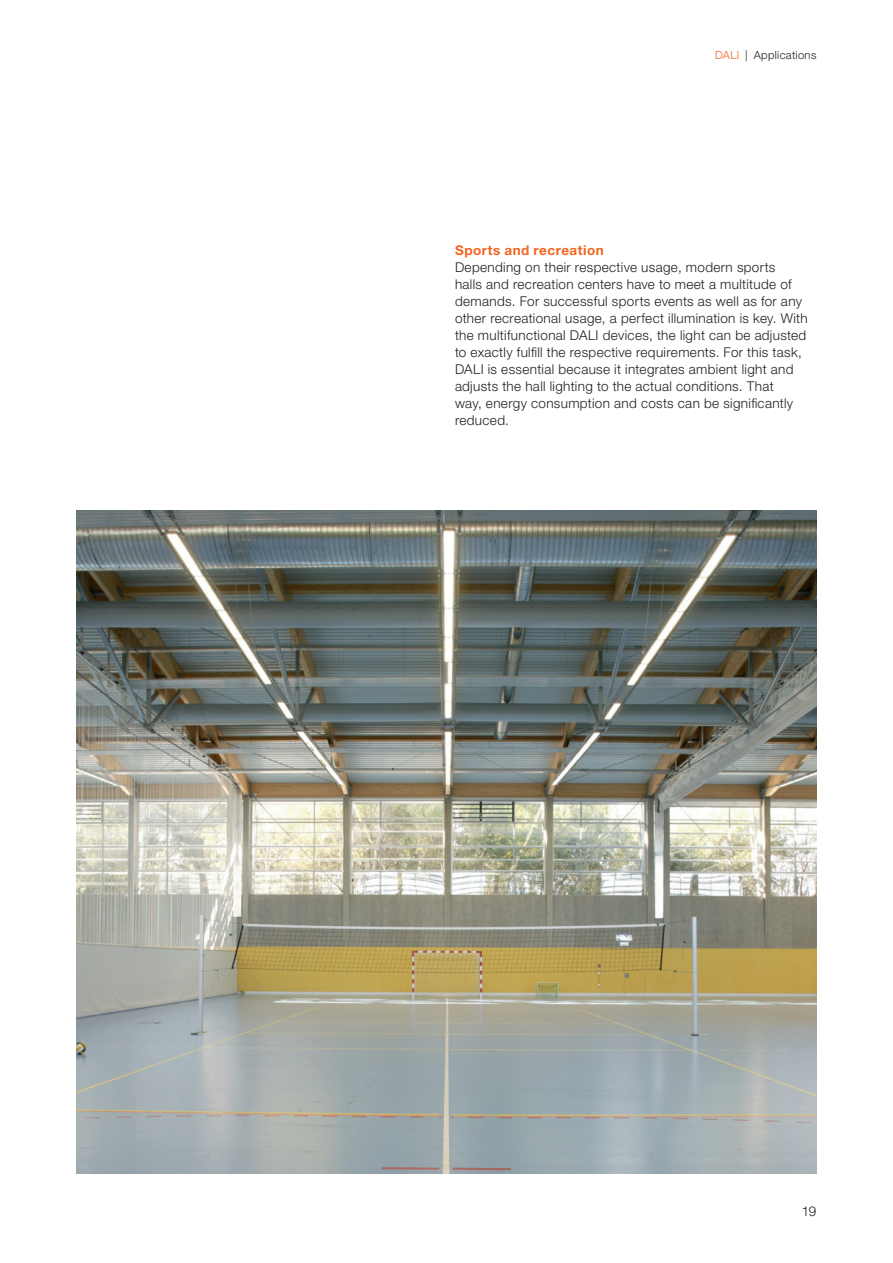
<style>
.page{position:relative;width:893px;height:1263px;background:#fff}
.page>*{position:absolute;margin:0;border:0;box-sizing:border-box;transform-origin:0 0}
.t1{font:300 13.5px/17px "Helvetica Neue LT Pro";letter-spacing:.025em;color:#231f20}
.t2{font:700 13.5px "Helvetica Neue LT Pro";letter-spacing:.035em;color:#f36421}
.t3{font:300 11.25px "Helvetica Neue LT Pro";letter-spacing:.03em;color:#231f20}
.s1{color:#f36421}
</style>
<div class="page">
<img style="left:77px;top:510px;width:739px;height:664px">
<p class="t3" style="left:715px;top:51px;width:103px"><span class="s1">DALI</span> | Applications</p>
<p class="t2" style="left:455px;top:245px;width:150px">Sports and recreation</p>
<p class="t1" style="left:455px;top:260px;width:354px">Depending on their respective usage, modern sports<br>halls and recreation centers have to meet a multitude of demands. For successful sports events as well as for any other recreational usage, a perfect illumination is key. With the multifunctional DALI devices, the light can be adjusted to exactly fulfill the respective requirements. For this task, DALI is essential because it integrates ambient light and adjusts the hall lighting to the actual conditions. That<br>way, energy consumption and costs can be significantly reduced.</p>
<p class="t1" style="left:802px;top:1204px;width:16px">19</p>
</div>
